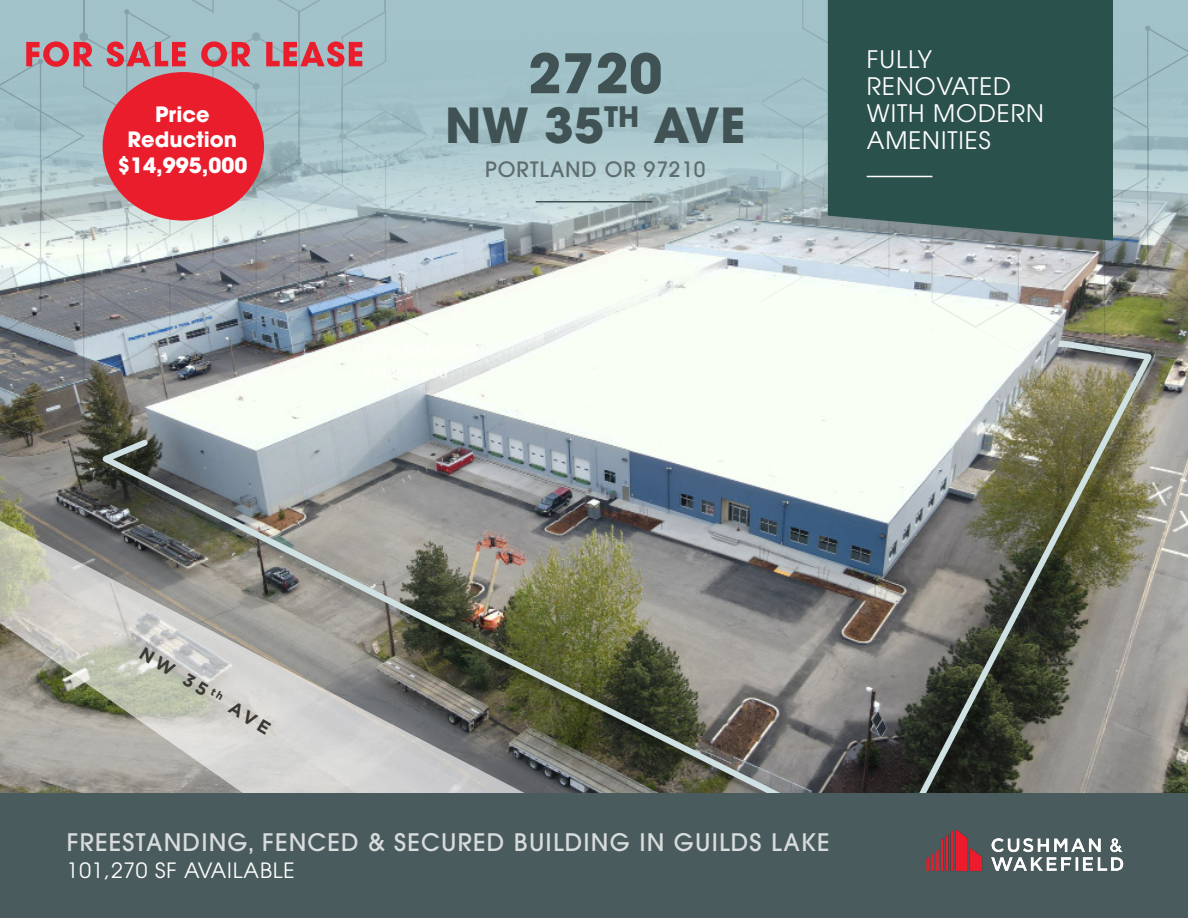
<style>
.page{position:relative;width:1188px;height:918px;background:#fff}
.page>*{position:absolute;margin:0;border:0;box-sizing:border-box;transform-origin:0 0}
.t1{font:700 54px "ITC Avant Garde Pro";color:#405253}
.t2{font:700 48px "ITC Avant Garde Pro";letter-spacing:.005em;color:#405253}
.t3{font:500 24px "ITC Avant Garde Pro";letter-spacing:.05em;color:#d9dcdd}
.t4{font:24px/27px "ITC Avant Garde Pro";letter-spacing:.04em;color:#fff}
.t5{font:700 21px/25.2px "ITC Avant Garde Pro";color:#fff;text-align:center}
.t6{font:21px "ITC Avant Garde Pro";letter-spacing:.04em;color:#fff}
.t7{font:500 21px "ITC Avant Garde Pro";letter-spacing:.04em;color:#5d6c6d}
.t8{font:700 18px "Gotham";color:#3b3935}
</style>
<div class="page">
<img style="left:0;top:249px;width:1188px;height:545px">
<img style="left:91px;top:337px;width:1067px;height:457px">
<img style="left:0;top:511px;width:784px;height:283px">
<div style="left:0;top:794px;width:1188px;height:124px;background:#495b5c"></div>
<svg style="left:427px;top:0;width:334px;height:249px;background:#a7c2c7"></svg>
<img style="left:926px;top:829px;width:198px;height:42px">
<hr style="left:536px;top:201px;width:116px;height:1px;background:#405253">
<svg style="left:761px;top:0;width:427px;height:353px"></svg>
<div style="left:828px;top:0;width:285px;height:241px;background:#2b514d"></div>
<hr style="left:867px;top:176px;width:65px;height:1px;background:#fff">
<svg style="left:0;top:0;width:427px;height:386px;background:#a5b1b6"></svg>
<div style="left:103px;top:72px;width:161px;height:149px;background:#ea1d2d;border-radius:50%"></div>
<p class="t5" style="left:117px;top:102px;width:131px">Price<br>Reduction $14,995,000</p>
<h1 class="t1" style="left:528px;top:37px;width:136px">2720</h1>
<h2 class="t2" style="left:445px;top:93px;width:302px">NW 35<sup>TH</sup> AVE</h2>
<p class="t7" style="left:485px;top:156px;width:222px">PORTLAND OR 97210</p>
<p class="t4" style="left:867px;top:45px;width:179px">FULLY<br>RENOVATED<br>WITH MODERN<br>AMENITIES</p>
<p class="t8" style="left:147px;top:642px;width:151px;rotate:31deg">NW 35 <sup>th</sup> AVE</p>
<p class="t3" style="left:67px;top:827px;width:764px">FREESTANDING, FENCED &amp; SECURED BUILDING IN GUILDS LAKE</p>
<p class="t6" style="left:67px;top:858px;width:229px">101,270 SF AVAILABLE</p>
</div>
